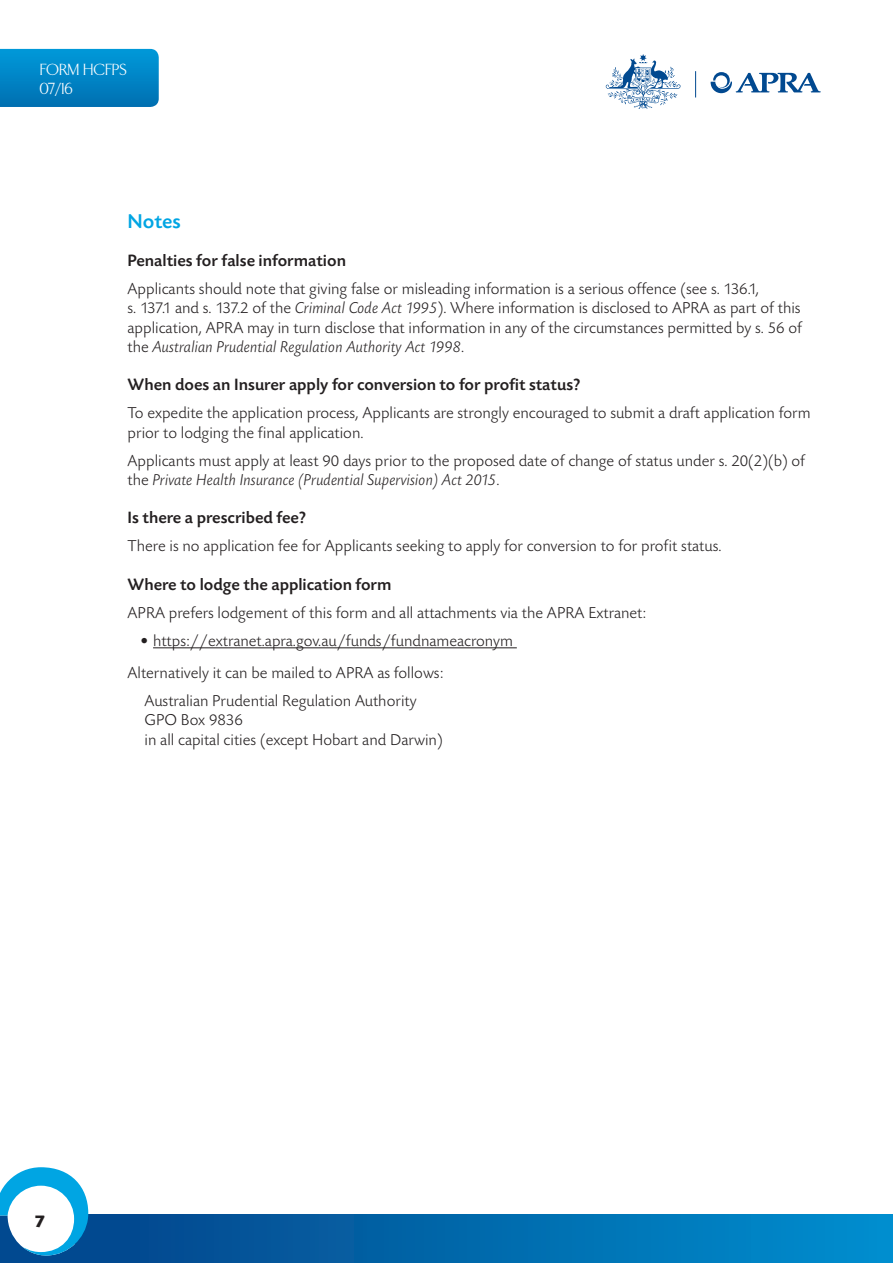
<style>
.page{position:relative;width:893px;height:1263px;background:#fff}
.page>*{position:absolute;margin:0;border:0;box-sizing:border-box;transform-origin:0 0}
.t1{font:500 21px "Today SB";color:#00a5e3}
.t2{font:700 18px "Today SB";color:#231f20}
.t3{font:500 17.25px "Today SB";color:#231f20}
.t4{font:300 16.5px/19.5px "Today SB";color:#231f20}
.t5{font:300 16.5px/19.5px "TF Arrow";color:#fff}
.s1{font-style:italic}
</style>
<div class="page">
<div style="left:75px;top:1215px;width:818px;height:48px;background:linear-gradient(to right,#04448a,#008fcf)"></div>
<svg style="left:0;top:1167px;width:101px;height:96px"></svg>
<svg style="left:606px;top:54px;width:75px;height:55px"></svg>
<svg style="left:695px;top:71px;width:1px;height:26px"></svg>
<svg style="left:711px;top:72px;width:110px;height:21px"></svg>
<svg style="left:0;top:49px;width:159px;height:58px;background:#0184c5"></svg>
<hr style="left:153px;top:647px;width:364px;height:1px;background:#231f20">
<p class="t5" style="left:40px;top:60px;width:89px">FORM HCFPS<br>07/16</p>
<p class="t1" style="left:128px;top:210px;width:55px">Notes</p>
<p class="t3" style="left:128px;top:251px;width:220px">Penalties for false information</p>
<p class="t4" style="left:128px;top:280px;width:676px">Applicants should note that giving false or misleading information is a serious offence (see s. 136.1,<br>s. 137.1 and s. 137.2 of the <span class="s1">Criminal Code Act 1995</span>). Where information is disclosed to APRA as part of this application, APRA may in turn disclose that information in any of the circumstances permitted by s. 56 of the <span class="s1">Australian Prudential Regulation Authority Act 1998</span>.</p>
<p class="t3" style="left:128px;top:376px;width:455px">When does an Insurer apply for conversion to for profit status?</p>
<p class="t4" style="left:128px;top:404px;width:685px">To expedite the application process, Applicants are strongly encouraged to submit a draft application form prior to lodging the final application.</p>
<p class="t4" style="left:128px;top:452px;width:679px">Applicants must apply at least 90 days prior to the proposed date of change of status under s. 20(2)(b) of the <span class="s1">Private Health Insurance (Prudential Supervision) Act 2015</span>.</p>
<p class="t3" style="left:128px;top:509px;width:180px">Is there a prescribed fee?</p>
<p class="t4" style="left:128px;top:537px;width:595px">There is no application fee for Applicants seeking to apply for conversion to for profit status.</p>
<p class="t3" style="left:128px;top:575px;width:265px">Where to lodge the application form</p>
<p class="t4" style="left:128px;top:603px;width:520px">APRA prefers lodgement of this form and all attachments via the APRA Extranet:</p>
<p class="t4" style="left:128px;top:625px;width:387px;line-height:32.2px;text-indent:13px">• https://extranet.apra.gov.au/funds/fundnameacronym<br>Alternatively it can be mailed to APRA as follows:</p>
<p class="t4" style="left:145px;top:691px;width:300px">Australian Prudential Regulation Authority<br>GPO Box 9836<br>in all capital cities (except Hobart and Darwin)</p>
<p class="t2" style="left:35px;top:1212px;width:12px">7</p>
</div>
